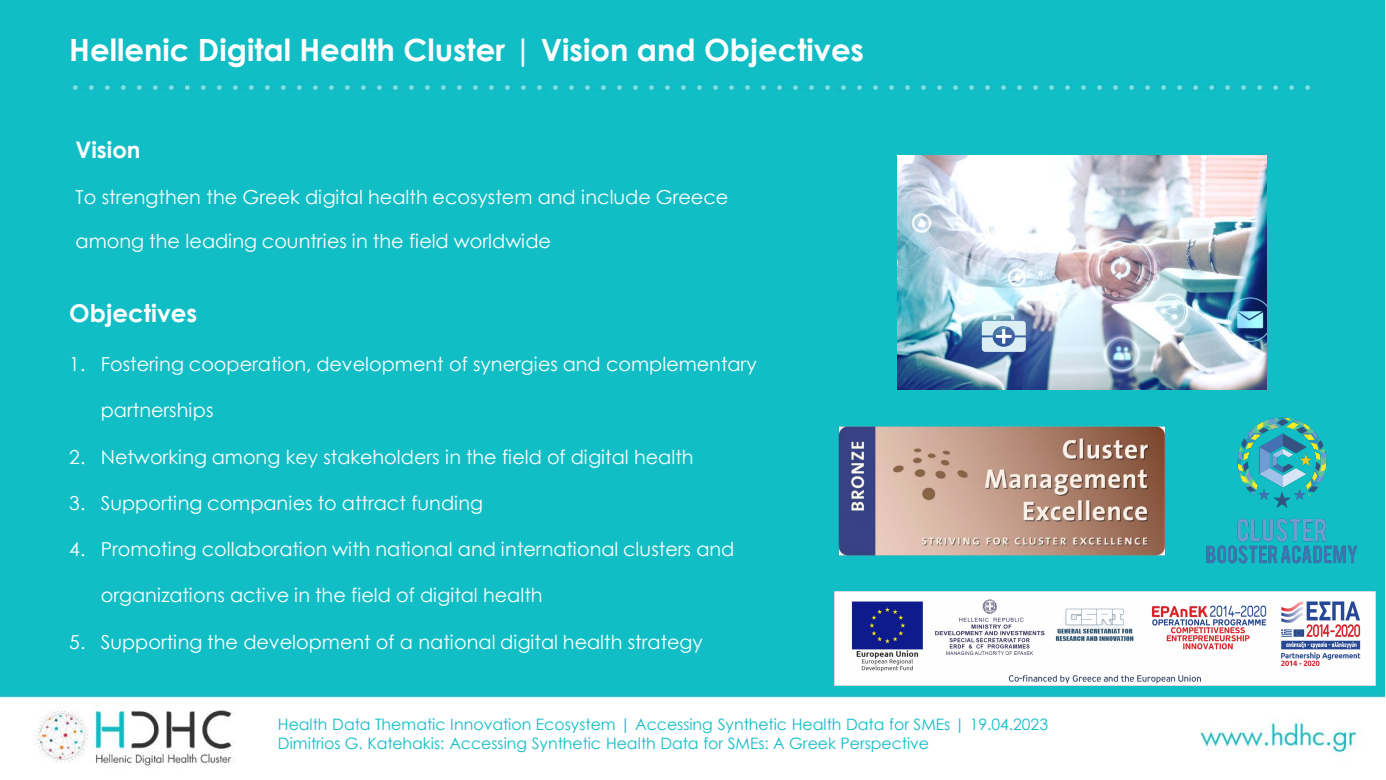
<style>
.page{position:relative;width:1386px;height:780px;background:#fff}
.page>*{position:absolute;margin:0;border:0;box-sizing:border-box;transform-origin:0 0}
.t1{font:700 30.62px "Century Gothic";color:#fff}
.t2{font:700 24.5px "Century Gothic";letter-spacing:.005em;color:#fff}
.t3{font:700 22.75px "Century Gothic";color:#fff}
.t4{font:19.25px "Century Gothic";color:#fff}
.t5{font:15.75px/18.9px "Century Gothic";color:#10bcc6}
.s1{color:#10bdc6}
</style>
<div class="page">
<img style="left:0;top:0;width:1384px;height:766px">
<img style="left:834px;top:591px;width:540px;height:94px">
<img style="left:801px;top:425px;width:401px;height:131px">
<img style="left:1202px;top:414px;width:156px;height:153px">
<img style="left:897px;top:155px;width:369px;height:235px">
<svg style="left:981px;top:312px;width:44px;height:40px;background:#adc7db"></svg>
<h2 class="t1" style="left:69px;top:27px;width:796px">Hellenic Digital Health Cluster | Vision and Objectives</h2>
<p class="t3" style="left:76px;top:132px;width:66px">Vision</p>
<p class="t4" style="left:76px;top:183px;width:654px">To strengthen the Greek digital health ecosystem and include Greece</p>
<p class="t4" style="left:76px;top:227px;width:477px">among the leading countries in the field worldwide</p>
<p class="t2" style="left:69px;top:294px;width:130px">Objectives</p>
<p class="t4" style="left:69px;top:350px;width:689px">1. Fostering cooperation, development of synergies and complementary</p>
<p class="t4" style="left:101px;top:397px;width:114px">partnerships</p>
<p class="t4" style="left:69px;top:443px;width:625px">2. Networking among key stakeholders in the field of digital health</p>
<p class="t4" style="left:69px;top:489px;width:415px">3. Supporting companies to attract funding</p>
<p class="t4" style="left:69px;top:535px;width:666px">4. Promoting collaboration with national and international clusters and</p>
<p class="t4" style="left:101px;top:581px;width:443px">organizations active in the field of digital health</p>
<p class="t4" style="left:69px;top:628px;width:635px">5. Supporting the development of a national digital health strategy</p>
<p class="t5" style="left:278px;top:714px;width:771px"><span class="s1">Health Data Thematic Innovation Ecosystem</span> | Accessing Synthetic Health Data for SMEs | 19.04.2023<br>Dimitrios G. Katehakis: Accessing Synthetic Health Data for SMEs: A Greek Perspective</p>
</div>
